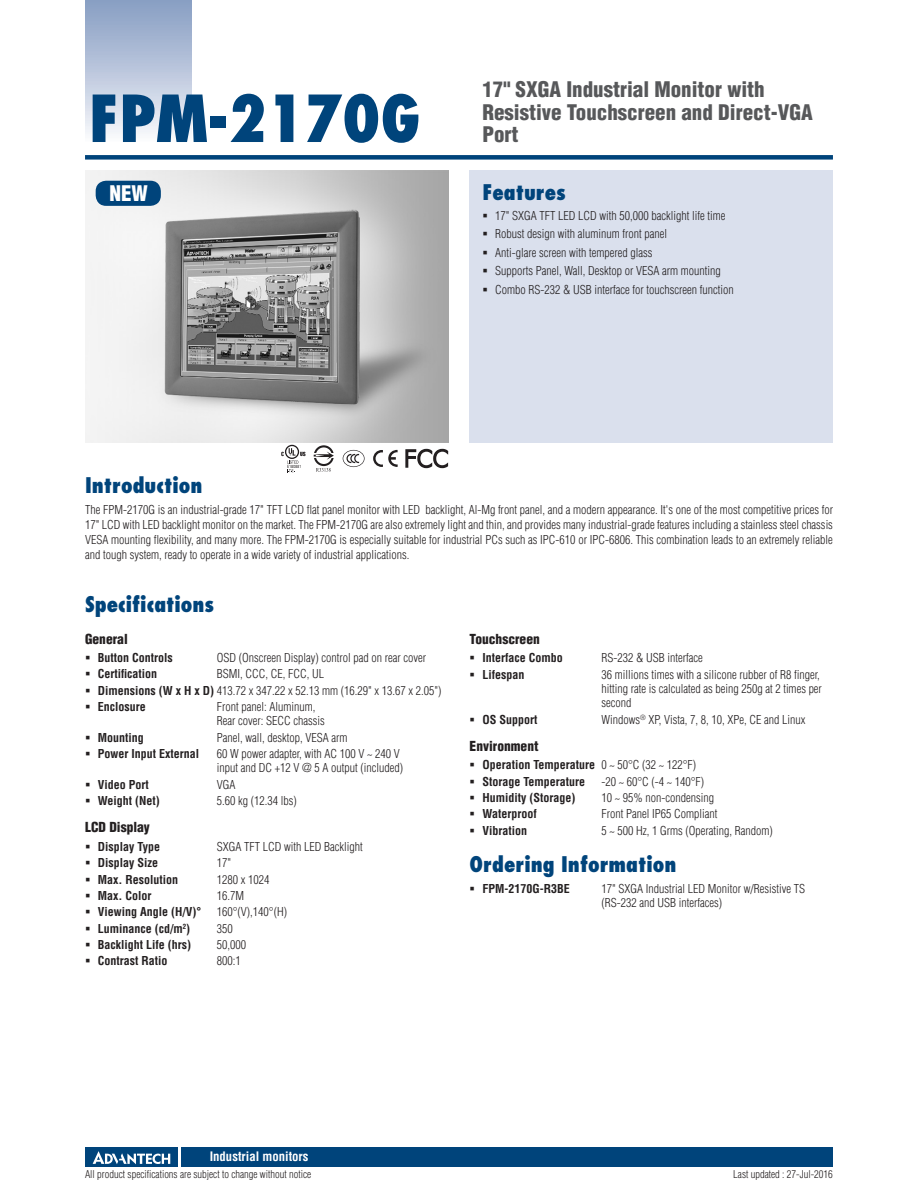
<style>
.page{position:relative;width:918px;height:1188px;background:#fff}
.page>*{position:absolute;margin:0;border:0;box-sizing:border-box;transform-origin:0 0}
.t1{font:800 condensed 63px "Futura";color:#00447b}
.t2{font:900 condensed 21px/22.5px "Helvetica";color:#57585a}
.t3{font:800 condensed 21px "Futura";color:#00447b}
.t4{font:900 condensed 21px "Helvetica";color:#fff}
.t5{font:900 condensed 13.5px "Helvetica";color:#231f20}
.t6{font:700 condensed 12.75px "Helvetica";color:#fff}
.t7{font:300 condensed 12px/14.2px "Helvetica";color:#231f20}
.t8{font:700 condensed 12px/16.4px "Helvetica";color:#231f20}
.t9{font:300 condensed 10.5px "Helvetica";color:#231f20}
.s1{font-weight:700}
.s2{font-weight:300}
</style>
<div class="page">
<div style="left:85px;top:155px;width:748px;height:5px;background:#00447b"></div>
<div style="left:85px;top:0;width:106px;height:143px;background:linear-gradient(to bottom,#849bc1,#f9fafc)"></div>
<div style="left:182px;top:1147px;width:651px;height:20px;background:#00447b"></div>
<div style="left:85px;top:1147px;width:93px;height:20px;background:#00447b"></div>
<svg style="left:93px;top:1151px;width:77px;height:13px"></svg>
<div style="left:470px;top:170px;width:363px;height:272px;background:#dae0ed"></div>
<img style="left:85px;top:170px;width:364px;height:272px">
<div style="left:96px;top:181px;width:65px;height:25px;background:#00447b;border-radius:11px"></div>
<svg style="left:343px;top:450px;width:22px;height:17px"></svg>
<svg style="left:373px;top:450px;width:25px;height:17px"></svg>
<svg style="left:314px;top:445px;width:20px;height:27px"></svg>
<svg style="left:281px;top:445px;width:25px;height:28px"></svg>
<svg style="left:405px;top:448px;width:43px;height:21px"></svg>
<h1 class="t1" style="left:89px;top:78px;width:333px">FPM-2170G</h1>
<h2 class="t4" style="left:109px;top:181px;width:40px">NEW</h2>
<h2 class="t2" style="left:482px;top:78px;width:332px">17" SXGA Industrial Monitor with<br>Resistive Touchscreen and Direct-VGA<br>Port</h2>
<h2 class="t3" style="left:482px;top:178px;width:85px">Features</h2>
<p class="t7" style="left:495px;top:206px;width:240px;line-height:18.5px">17" SXGA TFT LED LCD with 50,000 backlight life time Robust design with aluminum front panel<br>Anti-glare screen with tempered glass<br>Supports Panel, Wall, Desktop or VESA arm mounting Combo RS-232 &amp; USB interface for touchscreen function</p>
<h2 class="t3" style="left:85px;top:472px;width:119px">Introduction</h2>
<p class="t7" style="left:85px;top:503px;width:749px;line-height:15px;text-align:justify">The FPM-2170G is an industrial-grade 17" TFT LCD flat panel monitor with LED backlight, Al-Mg front panel, and a modern appearance. It's one of the most competitive prices for 17" LCD with LED backlight monitor on the market. The FPM-2170G are also extremely light and thin, and provides many industrial-grade features including a stainless steel chassis VESA mounting flexibility, and many more. The FPM-2170G is especially suitable for industrial PCs such as IPC-610 or IPC-6806. This combination leads to an extremely reliable and tough system, ready to operate in a wide variety of industrial applications.</p>
<h2 class="t3" style="left:85px;top:591px;width:131px">Specifications</h2>
<p class="t5" style="left:85px;top:630px;width:44px">General</p>
<p class="t8" style="left:98px;top:649px;width:77px">Button Controls</p>
<p class="t7" style="left:217px;top:650px;width:211px">OSD (Onscreen Display) control pad on rear cover</p>
<p class="t8" style="left:98px;top:666px;width:61px">Certification</p>
<p class="t7" style="left:98px;top:666px;width:345px;line-height:16.4px;text-indent:119px">BSMI, CCC, CE, FCC, UL<br><span class="s1">Dimensions (W x H x D)</span> 413.72 x 347.22 x 52.13 mm (16.29" x 13.67 x 2.05")<br><span class="s1">Enclosure</span></p>
<p class="t7" style="left:217px;top:700px;width:109px">Front panel: Aluminum,<br>Rear cover: SECC chassis</p>
<p class="t8" style="left:98px;top:729px;width:48px">Mounting</p>
<p class="t7" style="left:217px;top:730px;width:132px">Panel, wall, desktop, VESA arm</p>
<p class="t8" style="left:98px;top:746px;width:103px">Power Input External</p>
<p class="t7" style="left:217px;top:747px;width:188px">60 W power adapter, with AC 100 V ~ 240 V input and DC +12 V @ 5 A output (included)</p>
<p class="t8" style="left:98px;top:776px;width:53px">Video Port</p>
<p class="t7" style="left:217px;top:777px;width:20px">VGA</p>
<p class="t8" style="left:98px;top:793px;width:64px">Weight (Net)</p>
<p class="t7" style="left:217px;top:794px;width:81px">5.60 kg (12.34 lbs)</p>
<p class="t5" style="left:85px;top:819px;width:66px">LCD Display</p>
<p class="t8" style="left:98px;top:838px;width:64px">Display Type</p>
<p class="t7" style="left:217px;top:839px;width:147px">SXGA TFT LCD with LED Backlight</p>
<p class="t8" style="left:98px;top:855px;width:62px">Display Size</p>
<p class="t7" style="left:217px;top:856px;width:16px">17"</p>
<p class="t8" style="left:98px;top:871px;width:82px">Max. Resolution</p>
<p class="t7" style="left:217px;top:872px;width:54px">1280 x 1024</p>
<p class="t8" style="left:98px;top:887px;width:55px">Max. Color</p>
<p class="t7" style="left:217px;top:888px;width:29px">16.7M</p>
<p class="t8" style="left:98px;top:904px;width:105px">Viewing Angle (H/V)°</p>
<p class="t7" style="left:217px;top:905px;width:72px">160°(V),140°(H)</p>
<p class="t8" style="left:98px;top:920px;width:94px">Luminance (cd/m<sup>2</sup>)</p>
<p class="t7" style="left:217px;top:921px;width:17px">350</p>
<p class="t8" style="left:98px;top:936px;width:95px">Backlight Life (hrs)</p>
<p class="t7" style="left:217px;top:938px;width:31px">50,000</p>
<p class="t8" style="left:98px;top:953px;width:71px">Contrast Ratio</p>
<p class="t7" style="left:217px;top:954px;width:25px">800:1</p>
<p class="t5" style="left:470px;top:630px;width:72px">Touchscreen</p>
<p class="t8" style="left:482px;top:650px;width:82px">Interface Combo</p>
<p class="t7" style="left:601px;top:651px;width:103px">RS-232 &amp; USB interface</p>
<p class="t8" style="left:482px;top:666px;width:43px">Lifespan</p>
<p class="t7" style="left:601px;top:667px;width:222px">36 millions times with a silicone rubber of R8 finger, hitting rate is calculated as being 250g at 2 times per second</p>
<p class="t8" style="left:482px;top:711px;width:57px">OS Support</p>
<p class="t7" style="left:601px;top:712px;width:205px">Windows<sup>®</sup> XP, Vista, 7, 8, 10, XPe, CE and Linux</p>
<p class="t5" style="left:470px;top:737px;width:70px">Environment</p>
<p class="t8" style="left:482px;top:757px;width:215px">Operation Temperature <span class="s2">0 ~ 50°C (32 ~ 122°F)<br></span>Storage Temperature</p>
<p class="t7" style="left:601px;top:774px;width:104px">-20 ~ 60°C (-4 ~ 140°F)</p>
<p class="t8" style="left:482px;top:789px;width:94px">Humidity (Storage)</p>
<p class="t7" style="left:601px;top:790px;width:114px">10 ~ 95% non-condensing</p>
<p class="t8" style="left:482px;top:806px;width:56px">Waterproof</p>
<p class="t7" style="left:601px;top:807px;width:117px">Front Panel IP65 Compliant</p>
<p class="t8" style="left:482px;top:822px;width:46px">Vibration</p>
<p class="t7" style="left:601px;top:823px;width:173px">5 ~ 500 Hz, 1 Grms (Operating, Random)</p>
<h2 class="t3" style="left:470px;top:851px;width:208px">Ordering Information</h2>
<p class="t8" style="left:482px;top:880px;width:89px">FPM-2170G-R3BE</p>
<p class="t7" style="left:601px;top:881px;width:205px">17" SXGA Industrial LED Monitor w/Resistive TS (RS-232 and USB interfaces)</p>
<p class="t6" style="left:210px;top:1149px;width:100px">Industrial monitors</p>
<p class="t9" style="left:85px;top:1168px;width:228px">All product specifications are subject to change without notice</p>
<p class="t9" style="left:733px;top:1168px;width:101px">Last updated : 27-Jul-2016</p>
</div>
